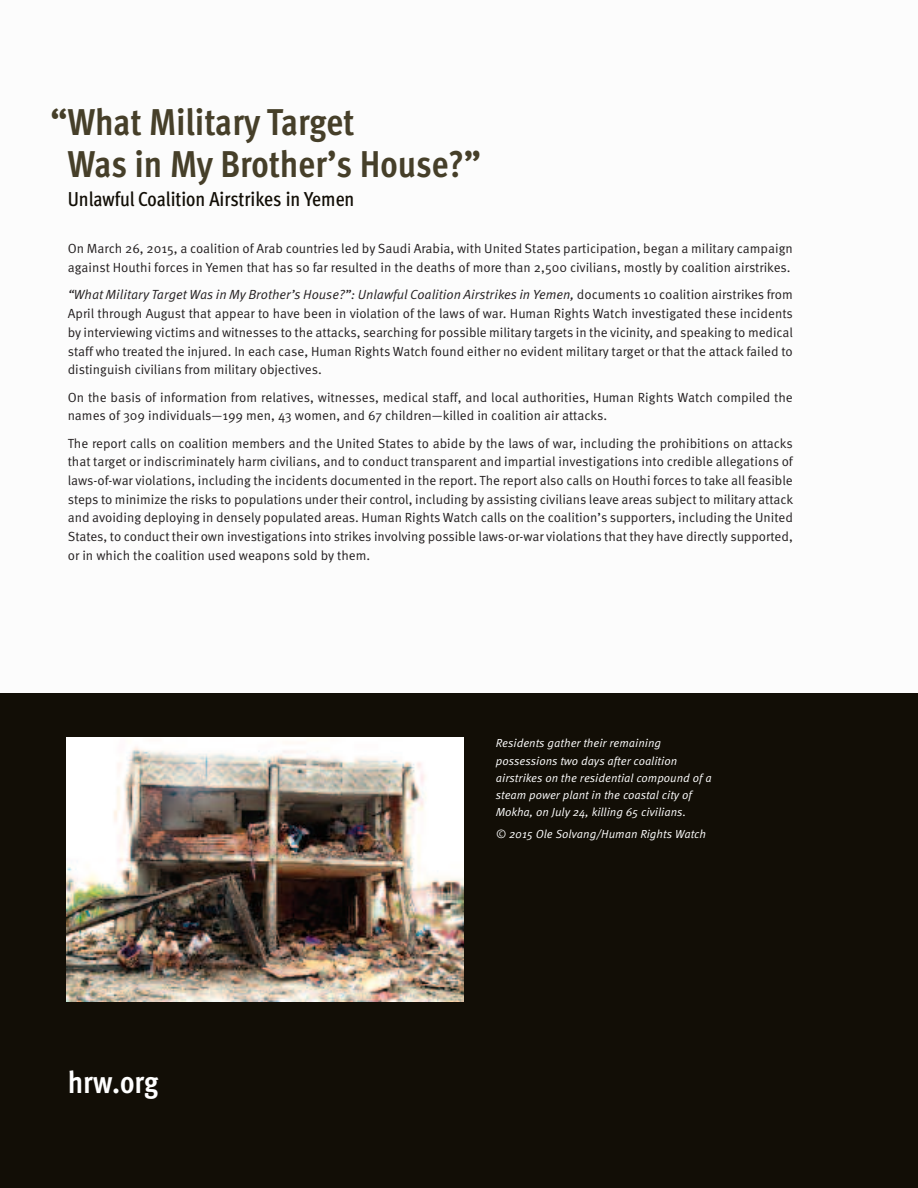
<style>
.page{position:relative;width:918px;height:1188px;background:#120e06}
.page>*{position:absolute;margin:0;border:0;box-sizing:border-box;transform-origin:0 0}
.t1{font:700 condensed 37.35px/42px "Meta Pro";color:#463f29}
.t2{font:700 condensed 31.2px "Meta Pro";color:#fff}
.t3{font:500 condensed 20.25px "Meta Pro";color:#120e06}
.t4{font:13.2px/18.8px "Meta Pro Norm";color:#231f20}
.t5{font:13.2px "Meta Pro Norm Ita";color:#231f20}
.t6{font:11.7px/17.1px "Meta Pro Norm Ita";color:#fff}
.s1{font-family:"Meta Pro Norm"}
</style>
<div class="page">
<div style="left:0;top:0;width:918px;height:693px;background:#fcfcfc"></div>
<img style="left:66px;top:737px;width:397px;height:265px">
<h1 class="t1" style="left:68px;top:104px;width:415px;text-indent:-17px">“What Military Target<br>Was in My Brother’s House?”</h1>
<h3 class="t3" style="left:68px;top:191px;width:288px">Unlawful Coalition Airstrikes in Yemen</h3>
<p class="t4" style="left:68px;top:241px;width:727px">On March 26, 2015, a coalition of Arab countries led by Saudi Arabia, with United States participation, began a military campaign against Houthi forces in Yemen that has so far resulted in the deaths of more than 2,500 civilians, mostly by coalition airstrikes.</p>
<p class="t5" style="left:68px;top:290px;width:727px">“What Military Target Was in My Brother’s House?”: Unlawful Coalition Airstrikes in Yemen, <span class="s1">documents 10 coalition airstrikes from</span></p>
<p class="t4" style="left:68px;top:305px;width:727px;text-align:justify">April through August that appear to have been in violation of the laws of war. Human Rights Watch investigated these incidents by interviewing victims and witnesses to the attacks, searching for possible military targets in the vicinity, and speaking to medical staff who treated the injured. In each case, Human Rights Watch found either no evident military target or that the attack failed to distinguish civilians from military objectives.</p>
<p class="t4" style="left:68px;top:389px;width:727px">On the basis of information from relatives, witnesses, medical staff, and local authorities, Human Rights Watch compiled the names of 309 individuals—199 men, 43 women, and 67 children—killed in coalition air attacks.</p>
<p class="t4" style="left:68px;top:435px;width:727px;text-align:justify">The report calls on coalition members and the United States to abide by the laws of war, including the prohibitions on attacks that target or indiscriminately harm civilians, and to conduct transparent and impartial investigations into credible allegations of laws-of-war violations, including the incidents documented in the report. The report also calls on Houthi forces to take all feasible steps to minimize the risks to populations under their control, including by assisting civilians leave areas subject to military attack and avoiding deploying in densely populated areas. Human Rights Watch calls on the coalition’s supporters, including the United States, to conduct their own investigations into strikes involving possible laws-or-war violations that they have directly supported, or in which the coalition used weapons sold by them.</p>
<h2 class="t2" style="left:68px;top:1070px;width:92px">hrw.org</h2>
<p class="t6" style="left:496px;top:736px;width:217px">Residents gather their remaining possessions two days after coalition airstrikes on the residential compound of a steam power plant in the coastal city of Mokha, on July 24, killing 65 civilians.</p>
<p class="t6" style="left:496px;top:826px;width:212px">© 2015 Ole Solvang/Human Rights Watch</p>
</div>
